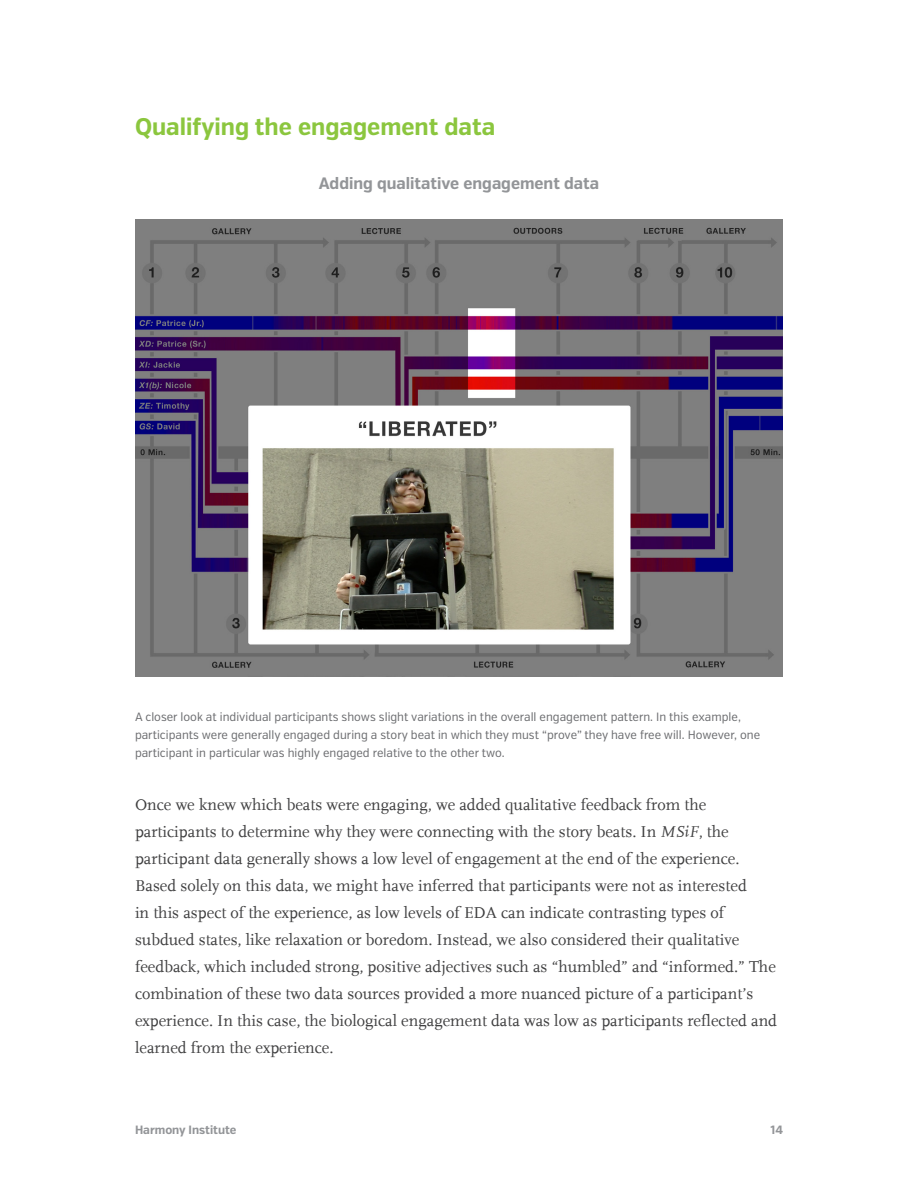
<style>
.page{position:relative;width:918px;height:1188px;background:#fff}
.page>*{position:absolute;margin:0;border:0;box-sizing:border-box;transform-origin:0 0}
.t1{font:700 24px "Verb Cond";color:#8bc63e}
.t2{font:16.5px/27px "FF Scala";color:#3f3f40}
.t3{font:700 16.5px "Verb Cond";color:#939598}
.t4{font:12px/18px "Verb Cond";color:#6d6e71}
.t5{font:700 12px "Verb Cond";color:#939598}
.s1{font-style:italic}
</style>
<div class="page">
<img style="left:135px;top:219px;width:648px;height:457px">
<h1 class="t1" style="left:135px;top:112px;width:362px">Qualifying the engagement data</h1>
<p class="t3" style="left:319px;top:173px;width:282px">Adding qualitative engagement data</p>
<p class="t4" style="left:135px;top:708px;width:627px">A closer look at individual participants shows slight variations in the overall engagement pattern. In this example, participants were generally engaged during a story beat in which they must “prove” they have free will. However, one participant in particular was highly engaged relative to the other two.</p>
<p class="t2" style="left:135px;top:791px;width:644px">Once we knew which beats were engaging, we added qualitative feedback from the participants to determine why they were connecting with the story beats. In <span class="s1">MSiF</span>, the participant data generally shows a low level of engagement at the end of the experience.<br>Based solely on this data, we might have inferred that participants were not as interested<br>in this aspect of the experience, as low levels of EDA can indicate contrasting types of subdued states, like relaxation or boredom. Instead, we also considered their qualitative feedback, which included strong, positive adjectives such as “humbled” and “informed.” The combination of these two data sources provided a more nuanced picture of a participant’s experience. In this case, the biological engagement data was low as participants reflected and learned from the experience.</p>
<p class="t5" style="left:135px;top:1123px;width:103px">Harmony Institute</p>
<p class="t5" style="left:770px;top:1123px;width:14px">14</p>
</div>
